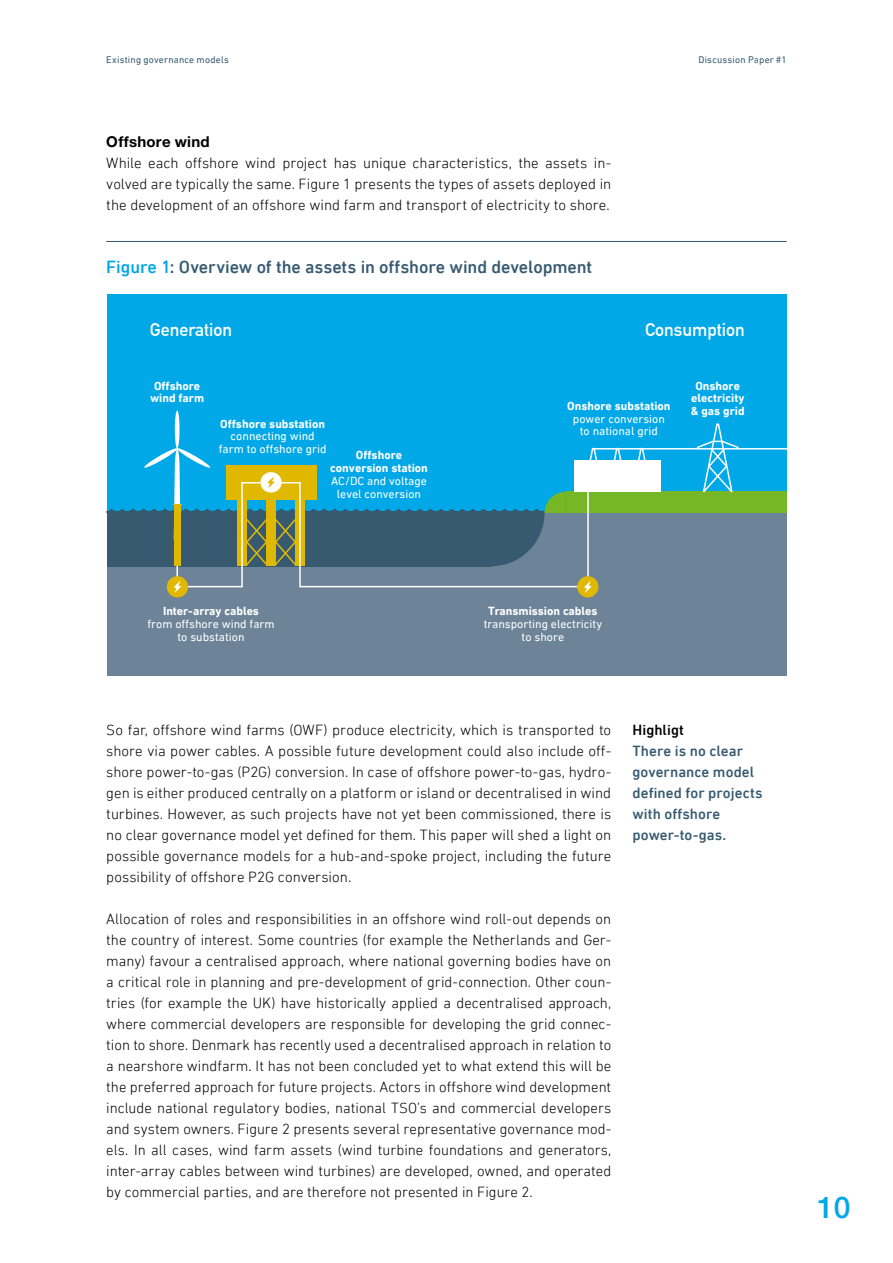
<style>
.page{position:relative;width:893px;height:1263px;background:#fff}
.page>*{position:absolute;margin:0;border:0;box-sizing:border-box;transform-origin:0 0}
.t1{font:500 30px "Helvetica Neue LT Pro";color:#00a8e7}
.Figur_OVERSKRIFT{font:500 18px "DIN Next LT Pro";letter-spacing:-.005em;color:#375a71}
.t2{font:700 18px "DIN Alternate";color:#fff}
.Body{font:300 15px/21px "DIN Next LT Pro";color:#000;text-align:justify}
.Highlights_BRØD{font:500 15px/21px "DIN Next LT Pro";letter-spacing:.005em;color:#375a71}
.Subheadline_2{font:700 15px "Helvetica Neue LT Pro";letter-spacing:.015em;color:#000}
.Highlights_OVERSKRIF{font:500 15px "DIN Next LT Pro";color:#000}
.t3{font:12px/12.8px "DIN Next LT Pro";color:#fff;text-align:center}
.t4{font:700 12px/12.8px "DIN Next LT Pro";color:#fff;text-align:center}
.t5{font:9.75px "DIN Next LT Pro";letter-spacing:.02em;color:#375a71}
.s1{color:#00a8e7}
.s2{font-weight:700}
</style>
<div class="page">
<hr style="left:106px;top:241px;width:681px;height:1px;background:#375a71">
<div style="left:107px;top:294px;width:680px;height:382px;background:#00a8e7"></div>
<div style="left:107px;top:513px;width:680px;height:163px;background:#6c8398"></div>
<div style="left:566px;top:492px;width:221px;height:21px;background:#75b727"></div>
<svg style="left:696px;top:423px;width:43px;height:70px"></svg>
<svg style="left:635px;top:447px;width:13px;height:13px"></svg>
<svg style="left:611px;top:447px;width:13px;height:13px"></svg>
<hr style="left:593px;top:448px;width:104px;height:1px;background:#fff">
<hr style="left:738px;top:448px;width:49px;height:1px;background:#fff">
<div style="left:167px;top:576px;width:21px;height:21px;background:#e0b800;border-radius:50%"></div>
<div style="left:577px;top:576px;width:21px;height:21px;background:#e0b800;border-radius:50%"></div>
<svg style="left:106px;top:410px;width:494px;height:183px"></svg>
<div style="left:574px;top:460px;width:87px;height:32px;background:#fff"></div>
<p class="t5" style="left:106px;top:54px;width:124px">Existing governance models</p>
<p class="t5" style="left:698px;top:54px;width:90px">Discussion Paper #1</p>
<p class="Subheadline_2" style="left:106px;top:132px;width:105px">Offshore wind</p>
<p class="Body" style="left:106px;top:152px;width:506px">While each offshore wind project has unique characteristics, the assets in&shy;volved are typically the same. Figure 1 presents the types of assets deployed in the development of an offshore wind farm and transport of electricity to shore.</p>
<p class="Figur_OVERSKRIFT" style="left:106px;top:256px;width:487px"><span class="s1">Figure 1</span>: Overview of the assets in offshore wind development</p>
<p class="t2" style="left:150px;top:316px;width:84px">Generation</p>
<p class="t2" style="left:645px;top:316px;width:101px">Consumption</p>
<p class="t4" style="left:150px;top:379px;width:56px">Offshore wind farm</p>
<p class="t4" style="left:691px;top:379px;width:55px">Onshore electricity &amp; gas grid</p>
<p class="t3" style="left:567px;top:399px;width:105px"><span class="s2">Onshore substation </span>power conversion to national grid</p>
<p class="t3" style="left:219px;top:417px;width:109px"><span class="s2">Offshore substation </span>connecting wind farm to offshore grid</p>
<p class="t3" style="left:330px;top:449px;width:99px"><span class="s2">Offshore conversion station<br></span>AC/DC and voltage level conversion</p>
<p class="t3" style="left:147px;top:604px;width:129px"><span class="s2">Inter-array cables<br></span>from offshore wind farm to substation</p>
<p class="t3" style="left:484px;top:604px;width:120px"><span class="s2">Transmission cables </span>transporting electricity to shore</p>
<p class="Body" style="left:106px;top:719px;width:506px">So far, offshore wind farms (OWF) produce electricity, which is transported to shore via power cables. A possible future development could also include off&shy;shore power-to-gas (P2G) conversion. In case of offshore power-to-gas, hydro&shy;gen is either produced centrally on a platform or island or decentralised in wind turbines. However, as such projects have not yet been commissioned, there is no clear governance model yet defined for them. This paper will shed a light on possible governance models for a hub-and-spoke project, including the future possibility of offshore P2G conversion.</p>
<p class="Body" style="left:106px;top:908px;width:506px">Allocation of roles and responsibilities in an offshore wind roll-out depends on the country of interest. Some countries (for example the Netherlands and Ger&shy;many) favour a centralised approach, where national governing bodies have on a critical role in planning and pre-development of grid-connection. Other coun&shy;tries (for example the UK) have historically applied a decentralised approach, where commercial developers are responsible for developing the grid connec&shy;tion to shore. Denmark has recently used a decentralised approach in relation to a nearshore windfarm. It has not been concluded yet to what extend this will be the preferred approach for future projects. Actors in offshore wind development include national regulatory bodies, national TSO’s and commercial developers and system owners. Figure 2 presents several representative governance mod&shy;els. In all cases, wind farm assets (wind turbine foundations and generators, inter-array cables between wind turbines) are developed, owned, and operated by commercial parties, and are therefore not presented in Figure 2.</p>
<p class="Highlights_OVERSKRIF" style="left:632px;top:721px;width:53px">Highligt</p>
<p class="Highlights_BRØD" style="left:632px;top:740px;width:132px">There is no clear governance model defined for projects with offshore power-to-gas.</p>
<h1 class="t1" style="left:817px;top:1189px;width:35px">10</h1>
</div>
